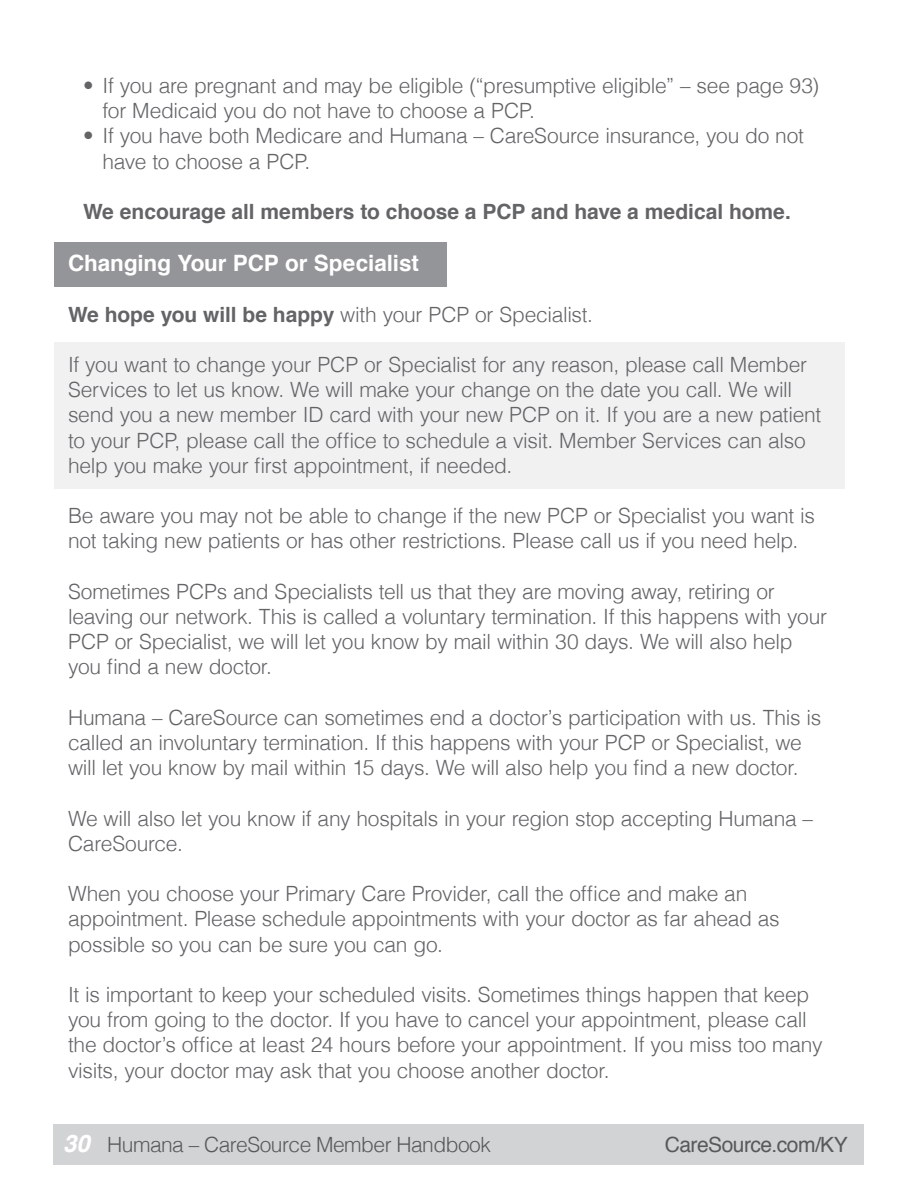
<style>
.page{position:relative;width:918px;height:1188px;background:#fff}
.page>*{position:absolute;margin:0;border:0;box-sizing:border-box;transform-origin:0 0}
.t1{font:700 22.5px "Helvetica";letter-spacing:-.005em;color:#fff}
.t2{font:300 21px/25.2px "Helvetica";letter-spacing:-.015em;color:#636466}
.t3{font:700 21px "Helvetica";color:#636466}
.t4{font:300 21px "Helvetica";letter-spacing:-.025em;color:#58595b}
.t5{font:21px "Helvetica";letter-spacing:-.025em;color:#58595b}
.s1{font-weight:700}
.s2{font-weight:700;font-style:italic;font-size:24px;color:#fff}
</style>
<div class="page">
<div style="left:54px;top:1125px;width:810px;height:40px;background:#d1d3d4"></div>
<div style="left:54px;top:342px;width:791px;height:147px;background:#f1f1f2"></div>
<div style="left:54px;top:242px;width:392px;height:45px;background:#939598"></div>
<p class="t2" style="left:103px;top:72px;width:718px;text-indent:-20px">• If you are pregnant and may be eligible (“presumptive eligible” – see page 93) for Medicaid you do not have to choose a PCP.</p>
<p class="t2" style="left:103px;top:122px;width:703px;text-indent:-20px">• If you have both Medicare and Humana – CareSource insurance, you do not have to choose a PCP.</p>
<p class="t3" style="left:83px;top:195px;width:710px">We encourage all members to choose a PCP and have a medical home.</p>
<p class="t1" style="left:68px;top:245px;width:352px">Changing Your PCP or Specialist</p>
<p class="t2" style="left:68px;top:300px;width:527px"><span class="s1">We hope you will be happy</span> with your PCP or Specialist.</p>
<p class="t2" style="left:68px;top:351px;width:755px">If you want to change your PCP or Specialist for any reason, please call Member Services to let us know. We will make your change on the date you call. We will send you a new member ID card with your new PCP on it. If you are a new patient to your PCP, please call the office to schedule a visit. Member Services can also help you make your first appointment, if needed.</p>
<p class="t2" style="left:68px;top:502px;width:748px">Be aware you may not be able to change if the new PCP or Specialist you want is not taking new patients or has other restrictions. Please call us if you need help.</p>
<p class="t2" style="left:68px;top:577px;width:761px">Sometimes PCPs and Specialists tell us that they are moving away, retiring or leaving our network. This is called a voluntary termination. If this happens with your PCP or Specialist, we will let you know by mail within 30 days. We will also help you find a new doctor.</p>
<p class="t2" style="left:68px;top:703px;width:755px">Humana – CareSource can sometimes end a doctor’s participation with us. This is called an involuntary termination. If this happens with your PCP or Specialist, we will let you know by mail within 15 days. We will also help you find a new doctor.</p>
<p class="t2" style="left:68px;top:804px;width:747px">We will also let you know if any hospitals in your region stop accepting Humana –<br>CareSource.</p>
<p class="t2" style="left:68px;top:880px;width:713px">When you choose your Primary Care Provider, call the office and make an appointment. Please schedule appointments with your doctor as far ahead as possible so you can be sure you can go.</p>
<p class="t2" style="left:68px;top:981px;width:756px">It is important to keep your scheduled visits. Sometimes things happen that keep you from going to the doctor. If you have to cancel your appointment, please call the doctor’s office at least 24 hours before your appointment. If you miss too many visits, your doctor may ask that you choose another doctor.</p>
<p class="t4" style="left:63px;top:1127px;width:429px"><span class="s2">30</span> Humana – CareSource Member Handbook</p>
<p class="t5" style="left:665px;top:1128px;width:184px">CareSource.com/KY</p>
</div>
